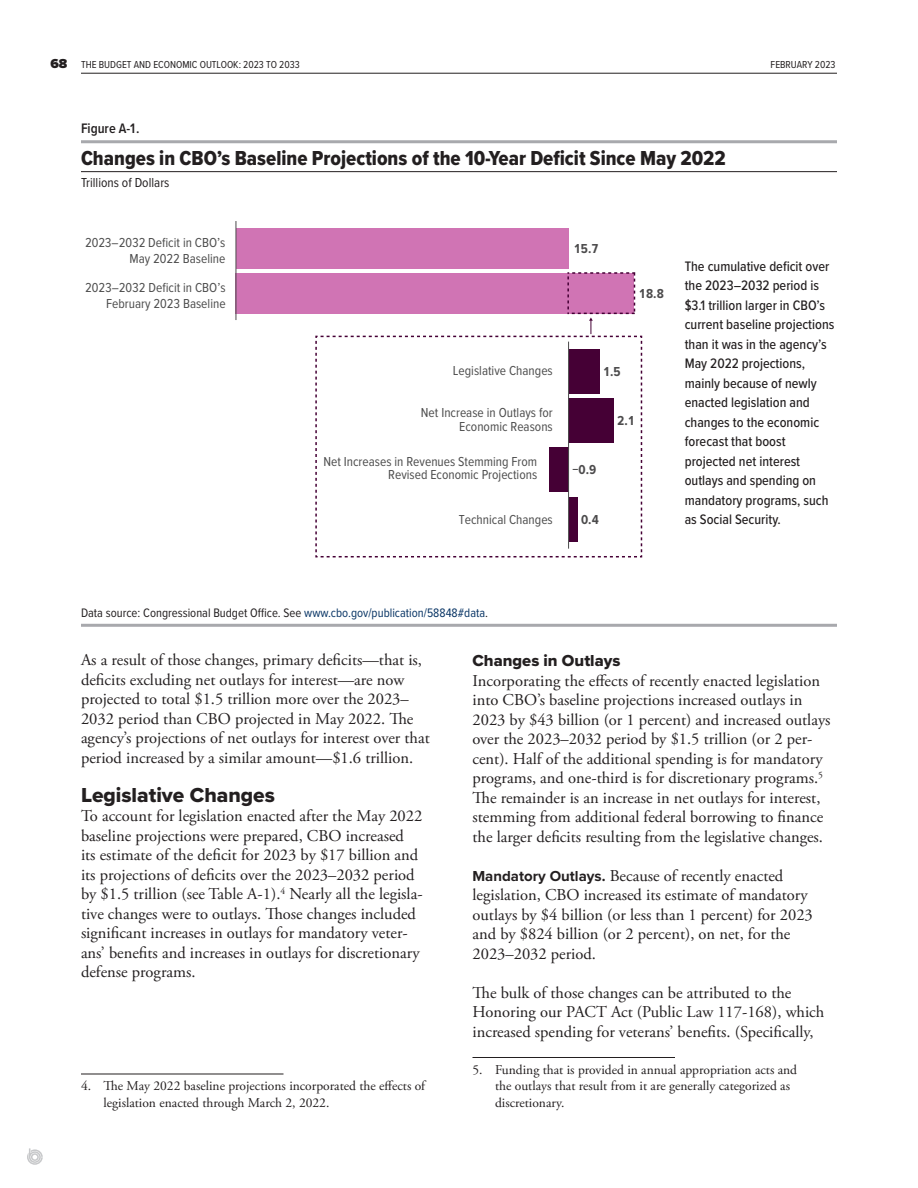
<style>
.page{position:relative;width:918px;height:1188px;background:#fff}
.page>*{position:absolute;margin:0;border:0;box-sizing:border-box;transform-origin:0 0}
.f2_title_appx_A{font:21px "Proxima Nova Cond Extrabld";color:#231f20}
.bd2_ahead{font:21px "Proxima Nova Extrabld";color:#231f20}
.bd5_bodytext{font:16.5px/19.5px "Adobe Garamond Pro";color:#231f20}
.bd3_bhead{font:16.5px "Proxima Nova Extrabld";color:#231f20}
.f8_caption_text{font:500 14.25px/19.5px "Proxima Nova Cond";color:#231f20}
.t1{font:600 14.25px "Proxima Nova Cond";color:#231f20}
.t2{font:13.5px/16.2px "Proxima Nova T Cond";color:#4d4d4d;text-align:right}
.bd8_footnotes{font:13.5px/16.5px "Adobe Garamond Pro";color:#231f20}
.t3{font:700 13.5px "Proxima Nova T Cond";color:#4c4b4c}
.units{font:13.5px "Proxima Nova Cond";color:#231f20}
.n_notes_last{font:12.75px "Proxima Nova Cond";color:#231f20}
.t4{font:10.5px "Proxima Nova Cond";color:#231f20}
.s1{font-family:"Proxima Nova";font-weight:900;font-size:13.5px}
.s2{color:#093565}
.s3{font-family:"Proxima Nova";font-weight:700;font-size:15px}
</style>
<div class="page">
<svg style="left:27px;top:1148px;width:16px;height:17px"></svg>
<hr style="left:81px;top:73px;width:756px;height:1px;background:#231f20">
<hr style="left:81px;top:1074px;width:203px;height:1px;background:#231f20">
<hr style="left:472px;top:1057px;width:203px;height:1px;background:#231f20">
<hr style="left:81px;top:140px;width:756px;height:3px;background:#a8a9ad">
<hr style="left:81px;top:171px;width:756px;height:1px;background:#231f20">
<hr style="left:81px;top:624px;width:756px;height:3px;background:#a8a9ad">
<div style="left:236px;top:228px;width:333px;height:40px;background:#d074b4"></div>
<div style="left:236px;top:273px;width:398px;height:40px;background:#d074b4"></div>
<hr style="left:236px;top:221px;width:1px;height:99px;background:#4c4b4c">
<svg style="left:315px;top:272px;width:328px;height:286px"></svg>
<p class="t4" style="left:51px;top:56px;width:251px"><span class="s1">68</span> THE BUDGET AND ECONOMIC OUTLOOK: 2023 TO 2033</p>
<p class="t4" style="left:771px;top:56px;width:11px">Februar</p>
<p class="t4" style="left:807px;top:56px;width:30px">y 2023</p>
<p class="t1" style="left:81px;top:118px;width:60px">Figure A-1 .</p>
<p class="f2_title_appx_A" style="left:81px;top:142px;width:646px">Changes in CBO’s Baseline Projections of the 10-Year Deficit Since May 2022</p>
<p class="units" style="left:81px;top:173px;width:90px">Trillions of Dollars</p>
<p class="t2" style="left:85px;top:234px;width:142px">2023–2032 Deficit in CBO’s<br>May 2022 Baseline</p>
<p class="t2" style="left:85px;top:280px;width:142px">2023–2032 Deficit in CBO’s<br>February 2023 Baseline</p>
<p class="t3" style="left:574px;top:240px;width:26px">15.7</p>
<p class="t3" style="left:639px;top:285px;width:26px">18.8</p>
<p class="t2" style="left:453px;top:362px;width:101px">Legislative Changes</p>
<p class="t2" style="left:421px;top:406px;width:133px;line-height:13.5px">Net Increase in Outlays for<br>Economic Reasons</p>
<p class="t2" style="left:323px;top:455px;width:215px;line-height:13.5px">Net Increases in Revenues Stemming From<br>Revised Economic Projections</p>
<p class="t2" style="left:459px;top:512px;width:96px">Technical Changes</p>
<p class="t3" style="left:603px;top:363px;width:19px">1.5</p>
<p class="t3" style="left:573px;top:462px;width:25px">−0.9</p>
<p class="t3" style="left:581px;top:511px;width:19px">0.4</p>
<p class="t3" style="left:617px;top:412px;width:19px">2.1</p>
<p class="f8_caption_text" style="left:685px;top:256px;width:151px">The cumulative deficit over the 2023–2032 period is $3.1 trillion larger in CBO’s current baseline projections than it was in the agency’s<br>May 2022 projections, mainly because of newly enacted legislation and changes to the economic forecast that boost projected net interest outlays and spending on mandatory programs, such as Social Security.</p>
<p class="n_notes_last" style="left:81px;top:603px;width:409px">Data source: Congressional Budget Office. See <span class="s2">www.cbo.gov/publication/58848#data</span>.</p>
<p class="bd5_bodytext" style="left:81px;top:651px;width:350px">As a result of those changes, primary deficits—that is, deficits excluding net outlays for interest—are now projected to total $1.5 trillion more over the 2023– 2032 period than CBO projected in May 2022. The agency’s projections of net outlays for interest over that period increased by a similar amount—$1.6 trillion.</p>
<p class="bd2_ahead" style="left:81px;top:779px;width:195px">Legislative Changes</p>
<p class="bd5_bodytext" style="left:81px;top:807px;width:343px">To account for legislation enacted after the May 2022 baseline projections were prepared, CBO increased its estimate of the deficit for 2023 by $17 billion and its projections of deficits over the 2023–2032 period by $1.5 trillion (see Table A-1).<sup>4</sup> Nearly all the legisla&shy;tive changes were to outlays. Those changes included significant increases in outlays for mandatory veter&shy;ans’ benefits and increases in outlays for discretionary defense programs.</p>
<p class="bd8_footnotes" style="left:104px;top:1078px;width:323px;text-indent:-22px">4. The May 2022 baseline projections incorporated the effects of legislation enacted through March 2, 2022.</p>
<p class="bd3_bhead" style="left:472px;top:648px;width:149px">Changes in Outlays</p>
<p class="bd5_bodytext" style="left:472px;top:671px;width:360px">Incorporating the effects of recently enacted legislation into CBO’s baseline projections increased outlays in 2023 by $43 billion (or 1 percent) and increased outlays over the 2023–2032 period by $1.5 trillion (or 2 per&shy;cent). Half of the additional spending is for mandatory programs, and one-third is for discretionary programs.<sup>5<br></sup>The remainder is an increase in net outlays for interest, stemming from additional federal borrowing to finance the larger deficits resulting from the legislative changes.</p>
<p class="bd5_bodytext" style="left:472px;top:866px;width:342px"><span class="s3">Mandatory Outlays.</span> Because of recently enacted legislation, CBO increased its estimate of mandatory outlays by $4 billion (or less than 1 percent) for 2023 and by $824 billion (or 2 percent), on net, for the 2023–2032 period.</p>
<p class="bd5_bodytext" style="left:472px;top:983px;width:353px">The bulk of those changes can be attributed to the<br>Honoring our PACT Act (Public Law 117-168), which increased spending for veterans’ benefits. (Specifically,</p>
<p class="bd8_footnotes" style="left:495px;top:1062px;width:304px;text-indent:-22px">5. Funding that is provided in annual appropriation acts and the outlays that result from it are generally categorized as discretionary.</p>
</div>
